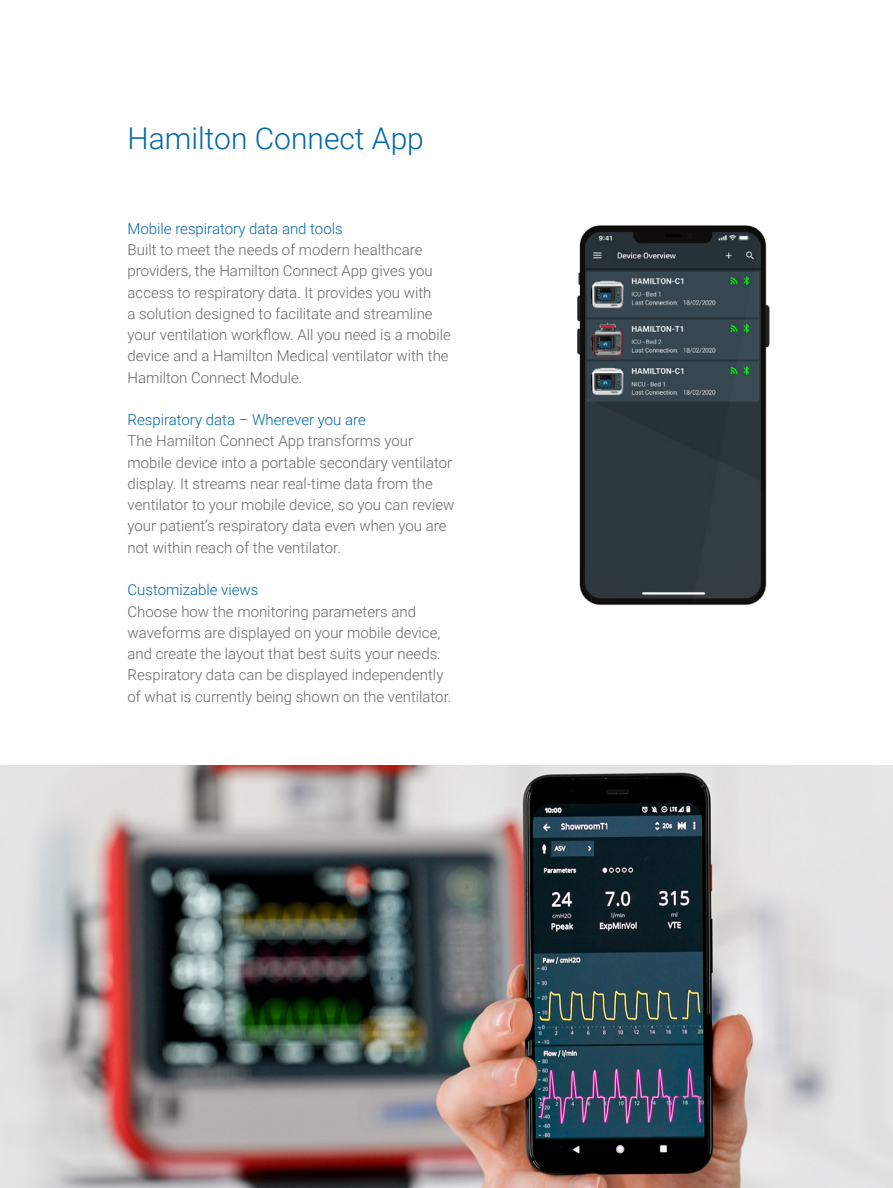
<style>
.page{position:relative;width:893px;height:1188px;background:#fff}
.page>*{position:absolute;margin:0;border:0;box-sizing:border-box;transform-origin:0 0}
.t1{font:300 30px "Roboto";color:#0067a5}
.t2{font:300 15px/21.3px "Roboto";color:#676767}
.t3{font:300 15px "Roboto";color:#0067a5}
</style>
<div class="page">
<img style="left:577px;top:225px;width:193px;height:381px">
<img style="left:0;top:765px;width:893px;height:423px">
<p class="t1" style="left:128px;top:117px;width:298px">Hamilton Connect App</p>
<p class="t3" style="left:128px;top:218px;width:217px">Mobile respiratory data and tools</p>
<p class="t2" style="left:128px;top:239px;width:325px">Built to meet the needs of modern healthcare providers, the Hamilton Connect App gives you access to respiratory data. It provides you with<br>a solution designed to facilitate and streamline your ventilation workflow. All you need is a mobile device and a Hamilton Medical ventilator with the Hamilton Connect Module.</p>
<p class="t3" style="left:128px;top:409px;width:240px">Respiratory data – Wherever you are</p>
<p class="t2" style="left:128px;top:430px;width:329px">The Hamilton Connect App transforms your mobile device into a portable secondary ventilator display. It streams near real-time data from the ventilator to your mobile device, so you can review your patient’s respiratory data even when you are not within reach of the ventilator.</p>
<p class="t3" style="left:128px;top:579px;width:132px">Customizable views</p>
<p class="t2" style="left:128px;top:600px;width:325px">Choose how the monitoring parameters and waveforms are displayed on your mobile device, and create the layout that best suits your needs.<br>Respiratory data can be displayed independently of what is currently being shown on the ventilator.</p>
</div>
